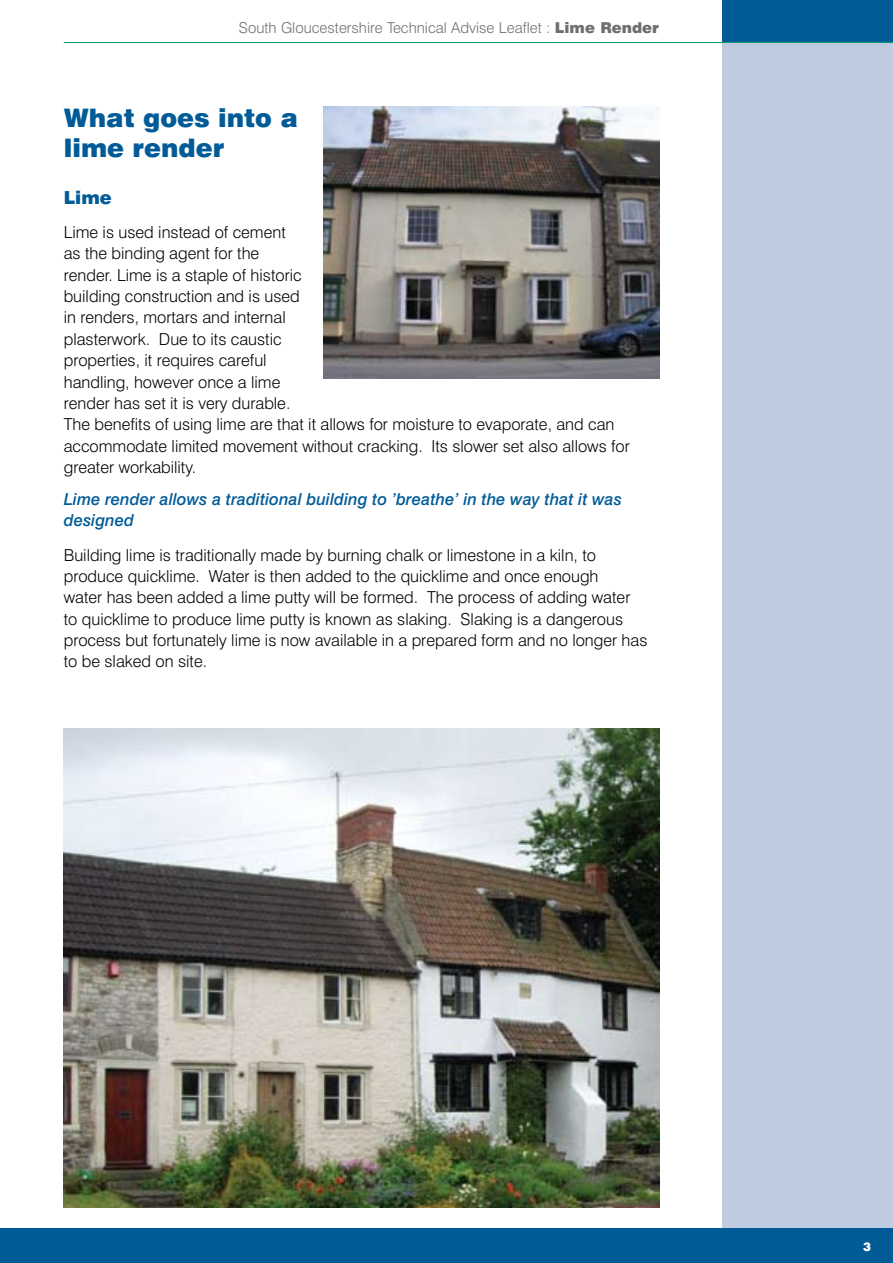
<style>
.page{position:relative;width:893px;height:1263px;background:#fff}
.page>*{position:absolute;margin:0;border:0;box-sizing:border-box;transform-origin:0 0}
.t1{font:900 25.5px/30px "Swiss 721 BT";color:#005b97}
.t2{font:900 18px "Swiss 721 BT";color:#005b97}
.t3{font:300 16.5px/21.3px "Swiss 721 BT";color:#000}
.t4{font:italic 500 16.5px/21.3px "Swiss 721 BT";color:#005b97}
.t5{font:300 15px "Swiss 721 BT";color:#6d6f71}
.t6{font:900 12px "Swiss 721 BT";color:#fff}
.s1{font-weight:900}
</style>
<div class="page">
<div style="left:723px;top:0;width:170px;height:43px;background:#005b97"></div>
<div style="left:723px;top:43px;width:170px;height:1220px;background:#bfcbe1"></div>
<hr style="left:64px;top:42px;width:829px;height:1px;background:#009b67">
<div style="left:0;top:1229px;width:859px;height:34px;background:#005b97"></div>
<div style="left:859px;top:1229px;width:34px;height:34px;background:#005b97"></div>
<img style="left:323px;top:106px;width:336px;height:272px">
<img style="left:64px;top:729px;width:595px;height:479px">
<p class="t5" style="left:239px;top:19px;width:422px">South Gloucestershire Technical Advise Leaflet : <span class="s1">Lime Render</span></p>
<h1 class="t1" style="left:64px;top:102px;width:236px">What goes into a lime render</h1>
<h3 class="t2" style="left:64px;top:186px;width:50px">Lime</h3>
<p class="t3" style="left:64px;top:221px;width:239px">Lime is used instead of cement as the binding agent for the render. Lime is a staple of historic building construction and is used in renders, mortars and internal plasterwork. Due to its caustic properties, it requires careful handling, however once a lime render has set it is very durable.</p>
<p class="t3" style="left:64px;top:414px;width:568px">The benefits of using lime are that it allows for moisture to evaporate, and can accommodate limited movement without cracking. Its slower set also allows for greater workability.</p>
<h3 class="t4" style="left:64px;top:488px;width:560px">Lime render allows a traditional building to ’breathe’ in the way that it was designed</h3>
<p class="t3" style="left:64px;top:544px;width:585px">Building lime is traditionally made by burning chalk or limestone in a kiln, to produce quicklime. Water is then added to the quicklime and once enough<br>water has been added a lime putty will be formed. The process of adding water to quicklime to produce lime putty is known as slaking. Slaking is a dangerous process but fortunately lime is now available in a prepared form and no longer has to be slaked on site.</p>
<p class="t6" style="left:863px;top:1239px;width:9px">3</p>
</div>
